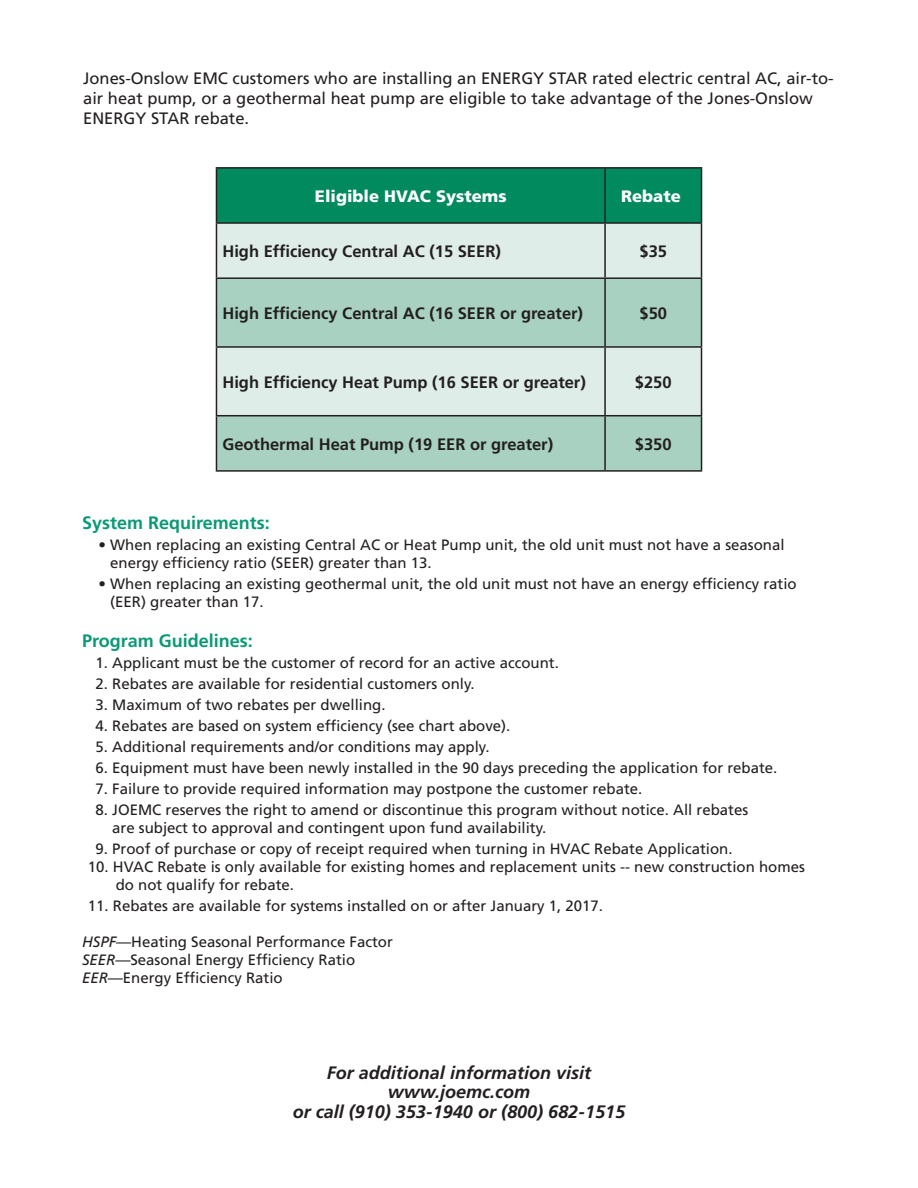
<style>
.page{position:relative;width:918px;height:1188px;background:#fff}
.page>*{position:absolute;margin:0;border:0;box-sizing:border-box;transform-origin:0 0}
.Subheads{font:italic 700 18px "Frutiger LT Com";color:#231f20}
.Subheads-2{font:700 18px "Frutiger LT Com";color:#0a9976}
.Body{font:16.5px/19.8px "Frutiger LT Com";color:#231f20}
.Body-2{font:700 16.5px "Frutiger LT Com";color:#231f20}
.Body-3{font:900 16.5px "Frutiger LT Com";color:#fff}
.Body-4{font:15px/18px "Frutiger LT Com";color:#231f20}
.s1{font-style:italic}
</style>
<div class="page">
<div style="left:217px;top:169px;width:484px;height:53px;background:#008a5e"></div>
<div style="left:217px;top:224px;width:484px;height:53px;background:#deede7"></div>
<svg style="left:217px;top:279px;width:484px;height:191px;fill:#a8d1c1"></svg>
<hr style="left:216px;top:167px;width:389px;height:2px;background:#231f20">
<hr style="left:216px;top:169px;width:1px;height:53px;background:#231f20">
<hr style="left:605px;top:167px;width:97px;height:2px;background:#231f20">
<hr style="left:604px;top:169px;width:2px;height:53px;background:#231f20">
<hr style="left:701px;top:169px;width:1px;height:53px;background:#231f20">
<hr style="left:216px;top:222px;width:389px;height:2px;background:#231f20">
<hr style="left:216px;top:224px;width:1px;height:53px;background:#231f20">
<hr style="left:605px;top:222px;width:97px;height:2px;background:#231f20">
<hr style="left:604px;top:224px;width:2px;height:53px;background:#231f20">
<hr style="left:701px;top:224px;width:1px;height:53px;background:#231f20">
<hr style="left:216px;top:277px;width:389px;height:2px;background:#231f20">
<hr style="left:216px;top:279px;width:1px;height:67px;background:#231f20">
<hr style="left:605px;top:277px;width:97px;height:2px;background:#231f20">
<hr style="left:604px;top:279px;width:2px;height:67px;background:#231f20">
<hr style="left:701px;top:279px;width:1px;height:67px;background:#231f20">
<hr style="left:216px;top:346px;width:389px;height:2px;background:#231f20">
<hr style="left:216px;top:348px;width:1px;height:67px;background:#231f20">
<hr style="left:605px;top:346px;width:97px;height:2px;background:#231f20">
<hr style="left:604px;top:348px;width:2px;height:67px;background:#231f20">
<hr style="left:701px;top:348px;width:1px;height:67px;background:#231f20">
<hr style="left:216px;top:415px;width:389px;height:1px;background:#231f20">
<hr style="left:216px;top:416px;width:1px;height:54px;background:#231f20">
<hr style="left:605px;top:415px;width:97px;height:1px;background:#231f20">
<hr style="left:604px;top:416px;width:2px;height:54px;background:#231f20">
<hr style="left:701px;top:416px;width:1px;height:54px;background:#231f20">
<hr style="left:216px;top:470px;width:389px;height:2px;background:#231f20">
<hr style="left:605px;top:470px;width:97px;height:2px;background:#231f20">
<p class="Body" style="left:83px;top:69px;width:752px">Jones-Onslow EMC customers who are installing an ENERGY STAR rated electric central AC, air-to&shy;air heat pump, or a geothermal heat pump are eligible to take advantage of the Jones-Onslow<br>ENERGY STAR rebate.</p>
<p class="Body-3" style="left:315px;top:186px;width:193px">Eligible HVAC Systems</p>
<p class="Body-3" style="left:621px;top:186px;width:61px">Rebate</p>
<p class="Body-2" style="left:222px;top:241px;width:280px">High Efficiency Central AC (15 SEER)</p>
<p class="Body-2" style="left:640px;top:241px;width:29px">$35</p>
<p class="Body-2" style="left:222px;top:303px;width:362px">High Efficiency Central AC (16 SEER or greater)</p>
<p class="Body-2" style="left:640px;top:303px;width:29px">$50</p>
<p class="Body-2" style="left:222px;top:372px;width:365px">High Efficiency Heat Pump (16 SEER or greater)</p>
<p class="Body-2" style="left:635px;top:372px;width:38px">$250</p>
<p class="Body-2" style="left:222px;top:434px;width:332px">Geothermal Heat Pump (19 EER or greater)</p>
<p class="Body-2" style="left:635px;top:434px;width:38px">$350</p>
<p class="Subheads-2" style="left:82px;top:513px;width:189px">System Requirements:</p>
<p class="Body-4" style="left:110px;top:536px;width:676px;text-indent:-12px">• When replacing an existing Central AC or Heat Pump unit, the old unit must not have a seasonal energy efficiency ratio (SEER) greater than 13.</p>
<p class="Body-4" style="left:110px;top:575px;width:688px;text-indent:-12px">• When replacing an existing geothermal unit, the old unit must not have an energy efficiency ratio (EER) greater than 17.</p>
<p class="Subheads-2" style="left:82px;top:630px;width:172px">Program Guidelines:</p>
<p class="Body-4" style="left:96px;top:654px;width:465px">1. Applicant must be the customer of record for an active account.</p>
<p class="Body-4" style="left:96px;top:675px;width:381px">2. Rebates are available for residential customers only.</p>
<p class="Body-4" style="left:96px;top:696px;width:292px">3. Maximum of two rebates per dwelling.</p>
<p class="Body-4" style="left:96px;top:717px;width:416px">4. Rebates are based on system efficiency (see chart above).</p>
<p class="Body-4" style="left:96px;top:738px;width:395px">5. Additional requirements and/or conditions may apply.</p>
<p class="Body-4" style="left:96px;top:759px;width:683px">6. Equipment must have been newly installed in the 90 days preceding the application for rebate.</p>
<p class="Body-4" style="left:96px;top:780px;width:548px">7. Failure to provide required information may postpone the customer rebate.</p>
<p class="Body-4" style="left:112px;top:801px;width:637px;text-indent:-17px">8. JOEMC reserves the right to amend or discontinue this program without notice. All rebates are subject to approval and contingent upon fund availability.</p>
<p class="Body-4" style="left:96px;top:840px;width:639px">9. Proof of purchase or copy of receipt required when turning in HVAC Rebate Application.</p>
<p class="Body-4" style="left:116px;top:858px;width:691px;text-indent:-28px">10. HVAC Rebate is only available for existing homes and replacement units -- new construction homes do not qualify for rebate.</p>
<p class="Body-4" style="left:88px;top:897px;width:517px">11. Rebates are available for systems installed on or after January 1, 2017.</p>
<p class="Body-4" style="left:82px;top:933px;width:312px"><span class="s1">HSPF—</span>Heating Seasonal Performance Factor</p>
<p class="Body-4" style="left:82px;top:951px;width:275px"><span class="s1">SEER—</span>Seasonal Energy Efficiency Ratio</p>
<p class="Body-4" style="left:82px;top:969px;width:202px"><span class="s1">EER—</span>Energy Efficiency Ratio</p>
<p class="Subheads" style="left:327px;top:1062px;width:266px">For additional information visit</p>
<p class="Subheads" style="left:388px;top:1082px;width:144px">www.joemc.com</p>
<p class="Subheads" style="left:293px;top:1101px;width:334px">or call (910) 353-1940 or (800) 682-1515</p>
</div>
